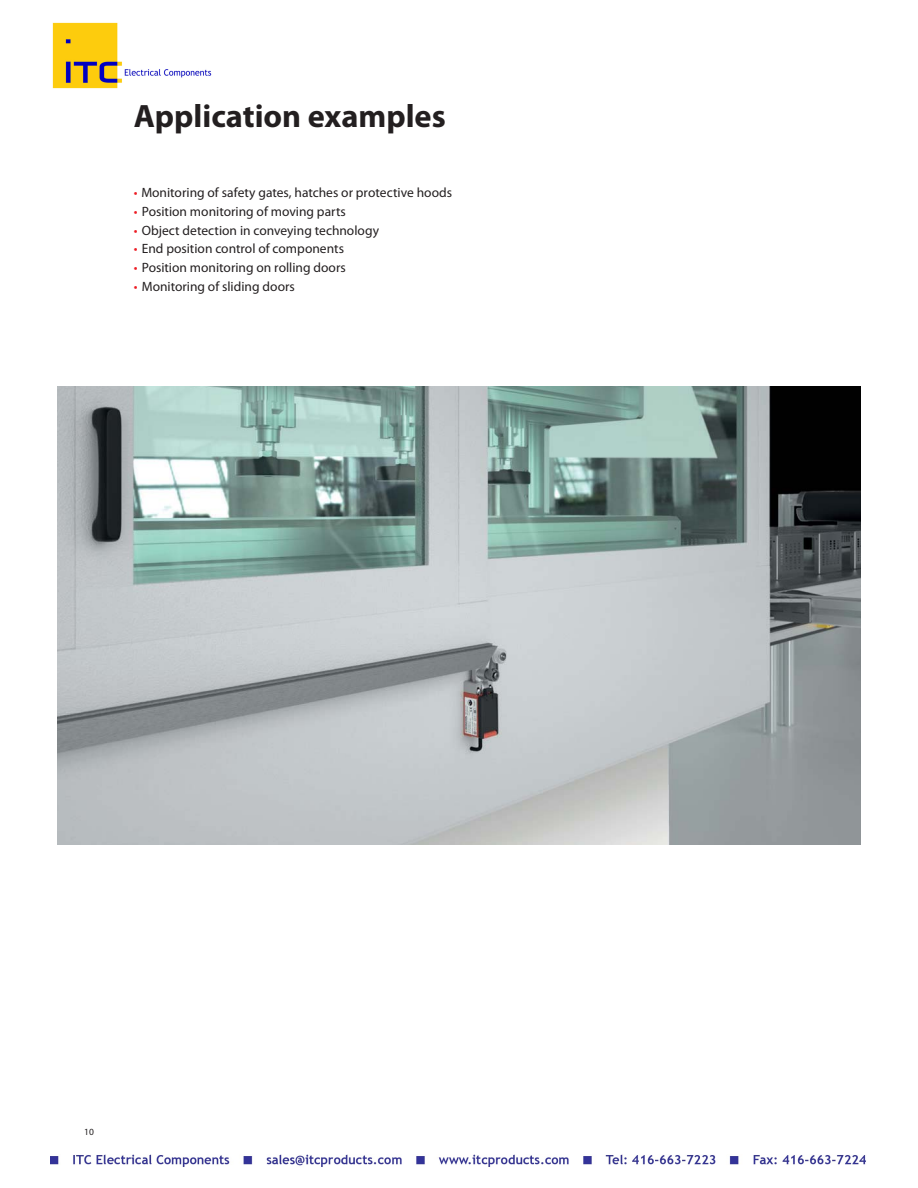
<style>
.page{position:relative;width:918px;height:1188px;background:#fff}
.page>*{position:absolute;margin:0;border:0;box-sizing:border-box;transform-origin:0 0}
.t1{font:700 32.4px "Myriad Pro";color:#231f20}
.t2{font:13.5px "Myriad Pro";color:#231f20}
.t3{font:9.45px "Myriad Pro";color:#231f20}
.s1{color:#ed1c24}
</style>
<div class="page">
<img style="left:57px;top:386px;width:804px;height:459px">
<img style="left:51px;top:1154px;width:815px;height:13px">
<img style="left:52px;top:22px;width:160px;height:67px">
<h1 class="t1" style="left:134px;top:103px;width:314px">Application examples</h1>
<p class="t2" style="left:134px;top:187px;width:320px"><span class="s1">•</span> Monitoring of safety gates, hatches or protective hoods</p>
<p class="t2" style="left:134px;top:206px;width:214px"><span class="s1">•</span> Position monitoring of moving parts</p>
<p class="t2" style="left:134px;top:225px;width:247px"><span class="s1">•</span> Object detection in conveying technology</p>
<p class="t2" style="left:134px;top:244px;width:212px"><span class="s1">•</span> End position control of components</p>
<p class="t2" style="left:134px;top:263px;width:214px"><span class="s1">•</span> Position monitoring on rolling doors</p>
<p class="t2" style="left:134px;top:282px;width:163px"><span class="s1">•</span> Monitoring of sliding doors</p>
<p class="t3" style="left:84px;top:1129px;width:11px">10</p>
</div>
